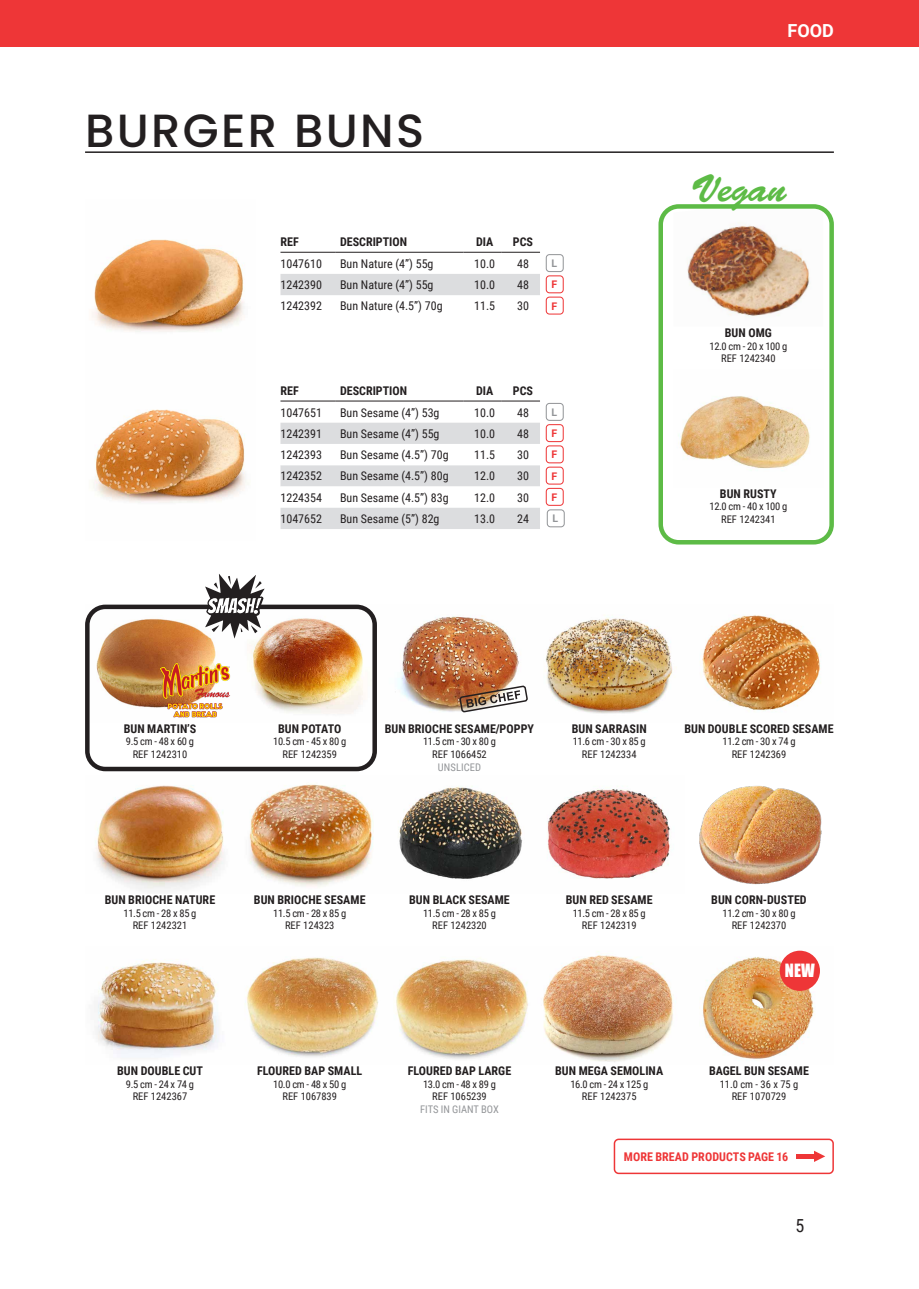
<style>
.page{position:relative;width:919px;height:1289px;background:#fff}
.page>*{position:absolute;margin:0;border:0;box-sizing:border-box;transform-origin:0 0}
.t1{font:500 46.5px "Poppins";letter-spacing:.05em;color:#231f20}
.t2{font:39px "Bermuda Script";color:#5dbb46}
.t3{font:700 18px "Roboto";color:#fff}
.t4{font:18px "Roboto Condensed";color:#231f20}
.t5{font:16.8px "Impact";color:#fff}
.t6{font:700 12px "Roboto Condensed";letter-spacing:.005em;color:#231f20}
.t7{font:12px "Roboto Condensed";color:#231f20}
.t8{font:700 12px "Roboto Condensed";letter-spacing:.005em;color:#ee3637}
.t9{font:10.5px "Roboto Condensed";color:#231f20}
.t10{font:10.5px "Roboto Condensed";letter-spacing:.005em;color:#939598}
.t11{font:700 10.5px "Roboto";color:#ee3637}
.t12{font:700 10.5px "Roboto";color:#939598}
</style>
<div class="page">
<img style="left:92px;top:239px;width:154px;height:264px">
<div style="left:280px;top:274px;width:260px;height:21px;background:#dcdddf"></div>
<hr style="left:280px;top:252px;width:56px;height:1px;background:#231f20">
<hr style="left:336px;top:252px;width:127px;height:1px;background:#231f20">
<hr style="left:463px;top:252px;width:38px;height:1px;background:#231f20">
<hr style="left:501px;top:252px;width:39px;height:1px;background:#231f20">
<svg style="left:280px;top:401px;width:260px;height:128px"></svg>
<hr style="left:280px;top:400px;width:56px;height:1px;background:#231f20">
<hr style="left:336px;top:400px;width:127px;height:1px;background:#231f20">
<hr style="left:463px;top:400px;width:38px;height:1px;background:#231f20">
<hr style="left:501px;top:400px;width:39px;height:1px;background:#231f20">
<img style="left:96px;top:784px;width:574px;height:106px">
<img style="left:90px;top:609px;width:730px;height:105px">
<div style="left:613px;top:1138px;width:220px;height:36px;border:2px solid #ee3637;border-radius:4px"></div>
<div style="left:545px;top:296px;width:18px;height:18px;border:1px solid #ee3637;border-radius:3px"></div>
<div style="left:545px;top:445px;width:18px;height:18px;border:1px solid #ee3637;border-radius:3px"></div>
<div style="left:545px;top:275px;width:18px;height:18px;border:1px solid #ee3637;border-radius:3px"></div>
<div style="left:545px;top:424px;width:18px;height:18px;border:1px solid #ee3637;border-radius:3px"></div>
<div style="left:545px;top:254px;width:18px;height:18px;border:1px solid #939598;border-radius:3px"></div>
<div style="left:545px;top:403px;width:18px;height:18px;border:1px solid #939598;border-radius:3px"></div>
<div style="left:546px;top:509px;width:18px;height:18px;border:1px solid #939598;border-radius:3px"></div>
<div style="left:545px;top:466px;width:18px;height:18px;border:1px solid #ee3637;border-radius:3px"></div>
<div style="left:545px;top:488px;width:18px;height:18px;border:1px solid #ee3637;border-radius:3px"></div>
<img style="left:96px;top:951px;width:724px;height:111px">
<img style="left:673px;top:209px;width:150px;height:107px">
<img style="left:678px;top:396px;width:132px;height:73px">
<img style="left:699px;top:786px;width:123px;height:99px">
<svg style="left:460px;top:685px;width:68px;height:27px"></svg>
<img style="left:155px;top:660px;width:80px;height:58px">
<div style="left:658px;top:204px;width:175px;height:340px;border:4px solid #5dbb46;border-radius:18px"></div>
<div style="left:85px;top:604px;width:292px;height:167px;border:4px solid #231f20;border-radius:18px"></div>
<div style="left:0;top:0;width:918px;height:47px;background:#ee3637"></div>
<hr style="left:85px;top:151px;width:748px;height:2px;background:#231f20">
<svg style="left:205px;top:574px;width:59px;height:64px"></svg>
<div style="left:796px;top:1153px;width:19px;height:5px;background:#ee3637"></div>
<svg style="left:814px;top:1150px;width:11px;height:11px"></svg>
<div style="left:779px;top:950px;width:40px;height:40px;background:#ee3637;border-radius:50%"></div>
<p class="t1" style="left:85px;top:104px;width:340px">BURGER BUNS</p>
<p class="t6" style="left:280px;top:233px;width:20px">REF</p>
<p class="t6" style="left:340px;top:233px;width:69px">DESCRIPTION</p>
<p class="t6" style="left:476px;top:233px;width:19px">DIA</p>
<p class="t6" style="left:513px;top:233px;width:22px">PCS</p>
<p class="t7" style="left:280px;top:255px;width:43px">1047610</p>
<p class="t7" style="left:340px;top:255px;width:95px">Bun Nature (4”) 55g</p>
<p class="t7" style="left:474px;top:255px;width:22px">10.0</p>
<p class="t7" style="left:517px;top:255px;width:13px">48</p>
<p class="t7" style="left:280px;top:276px;width:43px">1242390</p>
<p class="t7" style="left:340px;top:276px;width:95px">Bun Nature (4”) 55g</p>
<p class="t7" style="left:474px;top:276px;width:22px">10.0</p>
<p class="t7" style="left:517px;top:276px;width:13px">48</p>
<p class="t7" style="left:280px;top:297px;width:43px">1242392</p>
<p class="t7" style="left:340px;top:297px;width:104px">Bun Nature (4.5”) 70g</p>
<p class="t7" style="left:474px;top:297px;width:22px">11.5</p>
<p class="t7" style="left:517px;top:297px;width:13px">30</p>
<p class="t12" style="left:551px;top:256px;width:7px">L</p>
<p class="t11" style="left:551px;top:277px;width:7px">F</p>
<p class="t11" style="left:551px;top:298px;width:7px">F</p>
<p class="t6" style="left:280px;top:382px;width:20px">REF</p>
<p class="t6" style="left:340px;top:382px;width:69px">DESCRIPTION</p>
<p class="t6" style="left:476px;top:382px;width:19px">DIA</p>
<p class="t6" style="left:513px;top:382px;width:22px">PCS</p>
<p class="t7" style="left:280px;top:404px;width:43px">1047651</p>
<p class="t7" style="left:340px;top:404px;width:101px">Bun Sesame (4”) 53g</p>
<p class="t7" style="left:474px;top:404px;width:22px">10.0</p>
<p class="t7" style="left:517px;top:404px;width:13px">48</p>
<p class="t7" style="left:280px;top:425px;width:43px">1242391</p>
<p class="t7" style="left:340px;top:425px;width:101px">Bun Sesame (4”) 55g</p>
<p class="t7" style="left:474px;top:425px;width:22px">10.0</p>
<p class="t7" style="left:517px;top:425px;width:13px">48</p>
<p class="t7" style="left:280px;top:446px;width:43px">1242393</p>
<p class="t7" style="left:340px;top:446px;width:110px">Bun Sesame (4.5”) 70g</p>
<p class="t7" style="left:474px;top:446px;width:22px">11.5</p>
<p class="t7" style="left:517px;top:446px;width:13px">30</p>
<p class="t7" style="left:280px;top:467px;width:43px">1242352</p>
<p class="t7" style="left:340px;top:467px;width:110px">Bun Sesame (4.5”) 80g</p>
<p class="t7" style="left:474px;top:467px;width:22px">12.0</p>
<p class="t7" style="left:517px;top:467px;width:13px">30</p>
<p class="t7" style="left:280px;top:489px;width:43px">1224354</p>
<p class="t7" style="left:340px;top:489px;width:110px">Bun Sesame (4.5”) 83g</p>
<p class="t7" style="left:474px;top:489px;width:22px">12.0</p>
<p class="t7" style="left:517px;top:489px;width:13px">30</p>
<p class="t7" style="left:280px;top:510px;width:43px">1047652</p>
<p class="t7" style="left:340px;top:510px;width:101px">Bun Sesame (5”) 82g</p>
<p class="t7" style="left:474px;top:510px;width:22px">13.0</p>
<p class="t7" style="left:517px;top:510px;width:13px">24</p>
<p class="t12" style="left:551px;top:405px;width:7px">L</p>
<p class="t11" style="left:551px;top:426px;width:7px">F</p>
<p class="t11" style="left:551px;top:447px;width:7px">F</p>
<p class="t11" style="left:551px;top:468px;width:7px">F</p>
<p class="t11" style="left:551px;top:489px;width:7px">F</p>
<p class="t12" style="left:552px;top:511px;width:7px">L</p>
<p class="t3" style="left:787px;top:18px;width:48px">FOOD</p>
<p class="t2" style="left:691px;top:166px;width:97px">Vegan</p>
<p class="t6" style="left:724px;top:325px;width:49px">BUN OMG</p>
<p class="t9" style="left:709px;top:338px;width:79px">12.0 cm - 20 x 100 g</p>
<p class="t9" style="left:721px;top:351px;width:56px">REF 1242340</p>
<p class="t6" style="left:719px;top:485px;width:58px">BUN RUSTY</p>
<p class="t9" style="left:709px;top:499px;width:79px">12.0 cm - 40 x 100 g</p>
<p class="t9" style="left:721px;top:512px;width:56px">REF 1242341</p>
<p class="t6" style="left:124px;top:720px;width:74px">BUN MARTIN’S</p>
<p class="t6" style="left:278px;top:720px;width:65px">BUN POTATO</p>
<p class="t6" style="left:385px;top:720px;width:151px">BUN BRIOCHE SESAME/POPPY</p>
<p class="t6" style="left:571px;top:720px;width:77px">BUN SARRASIN</p>
<p class="t6" style="left:684px;top:720px;width:151px">BUN DOUBLE SCORED SESAME</p>
<p class="t9" style="left:126px;top:734px;width:70px">9.5 cm - 48 x 60 g</p>
<p class="t9" style="left:133px;top:747px;width:56px">REF 1242310</p>
<p class="t9" style="left:273px;top:734px;width:74px">10.5 cm - 45 x 80 g</p>
<p class="t9" style="left:282px;top:747px;width:56px">REF 1242359</p>
<p class="t9" style="left:423px;top:734px;width:74px">11.5 cm - 30 x 80 g</p>
<p class="t9" style="left:432px;top:747px;width:56px">REF 1066452</p>
<p class="t9" style="left:572px;top:734px;width:74px">11.6 cm - 30 x 85 g</p>
<p class="t9" style="left:582px;top:747px;width:56px">REF 1242334</p>
<p class="t9" style="left:722px;top:734px;width:74px">11.2 cm - 30 x 74 g</p>
<p class="t9" style="left:731px;top:747px;width:56px">REF 1242369</p>
<p class="t10" style="left:438px;top:760px;width:44px">UNSLICED</p>
<p class="t6" style="left:105px;top:891px;width:112px">BUN BRIOCHE NATURE</p>
<p class="t6" style="left:254px;top:891px;width:113px">BUN BRIOCHE SESAME</p>
<p class="t6" style="left:409px;top:891px;width:102px">BUN BLACK SESAME</p>
<p class="t6" style="left:566px;top:891px;width:88px">BUN RED SESAME</p>
<p class="t9" style="left:123px;top:905px;width:74px">11.5 cm - 28 x 85 g</p>
<p class="t9" style="left:273px;top:905px;width:74px">11.5 cm - 28 x 85 g</p>
<p class="t9" style="left:423px;top:905px;width:74px">11.5 cm - 28 x 85 g</p>
<p class="t9" style="left:572px;top:905px;width:74px">11.5 cm - 28 x 85 g</p>
<p class="t9" style="left:133px;top:918px;width:56px">REF 1242321</p>
<p class="t9" style="left:285px;top:918px;width:51px">REF 124323</p>
<p class="t9" style="left:432px;top:918px;width:56px">REF 1242320</p>
<p class="t9" style="left:582px;top:918px;width:56px">REF 1242319</p>
<p class="t6" style="left:117px;top:1062px;width:87px">BUN DOUBLE CUT</p>
<p class="t9" style="left:126px;top:1076px;width:70px">9.5 cm - 24 x 74 g</p>
<p class="t9" style="left:133px;top:1089px;width:56px">REF 1242367</p>
<p class="t6" style="left:257px;top:1062px;width:107px">FLOURED BAP SMALL</p>
<p class="t9" style="left:273px;top:1076px;width:74px">10.0 cm - 48 x 50 g</p>
<p class="t9" style="left:282px;top:1089px;width:56px">REF 1067839</p>
<p class="t6" style="left:407px;top:1062px;width:105px">FLOURED BAP LARGE</p>
<p class="t6" style="left:555px;top:1062px;width:110px">BUN MEGA SEMOLINA</p>
<p class="t9" style="left:423px;top:1076px;width:74px">13.0 cm - 48 x 89 g</p>
<p class="t9" style="left:570px;top:1076px;width:79px">16.0 cm - 24 x 125 g</p>
<p class="t9" style="left:432px;top:1089px;width:56px">REF 1065239</p>
<p class="t9" style="left:582px;top:1089px;width:56px">REF 1242375</p>
<p class="t10" style="left:420px;top:1102px;width:80px">FITS IN GIANT BOX</p>
<p class="t6" style="left:711px;top:891px;width:97px">BUN CORN-DUSTED</p>
<p class="t9" style="left:722px;top:905px;width:74px">11.2 cm - 30 x 80 g</p>
<p class="t9" style="left:731px;top:918px;width:56px">REF 1242370</p>
<p class="t5" style="left:784px;top:957px;width:31px">NEW</p>
<p class="t6" style="left:709px;top:1062px;width:101px">BAGEL BUN SESAME</p>
<p class="t9" style="left:719px;top:1076px;width:80px">11.0 cm - 36 x 75 g</p>
<p class="t9" style="left:731px;top:1089px;width:56px">REF 1070729</p>
<p class="t8" style="left:624px;top:1148px;width:166px">MORE BREAD PRODUCTS PAGE 16</p>
<h3 class="t4" style="left:795px;top:1212px;width:10px">5</h3>
</div>
